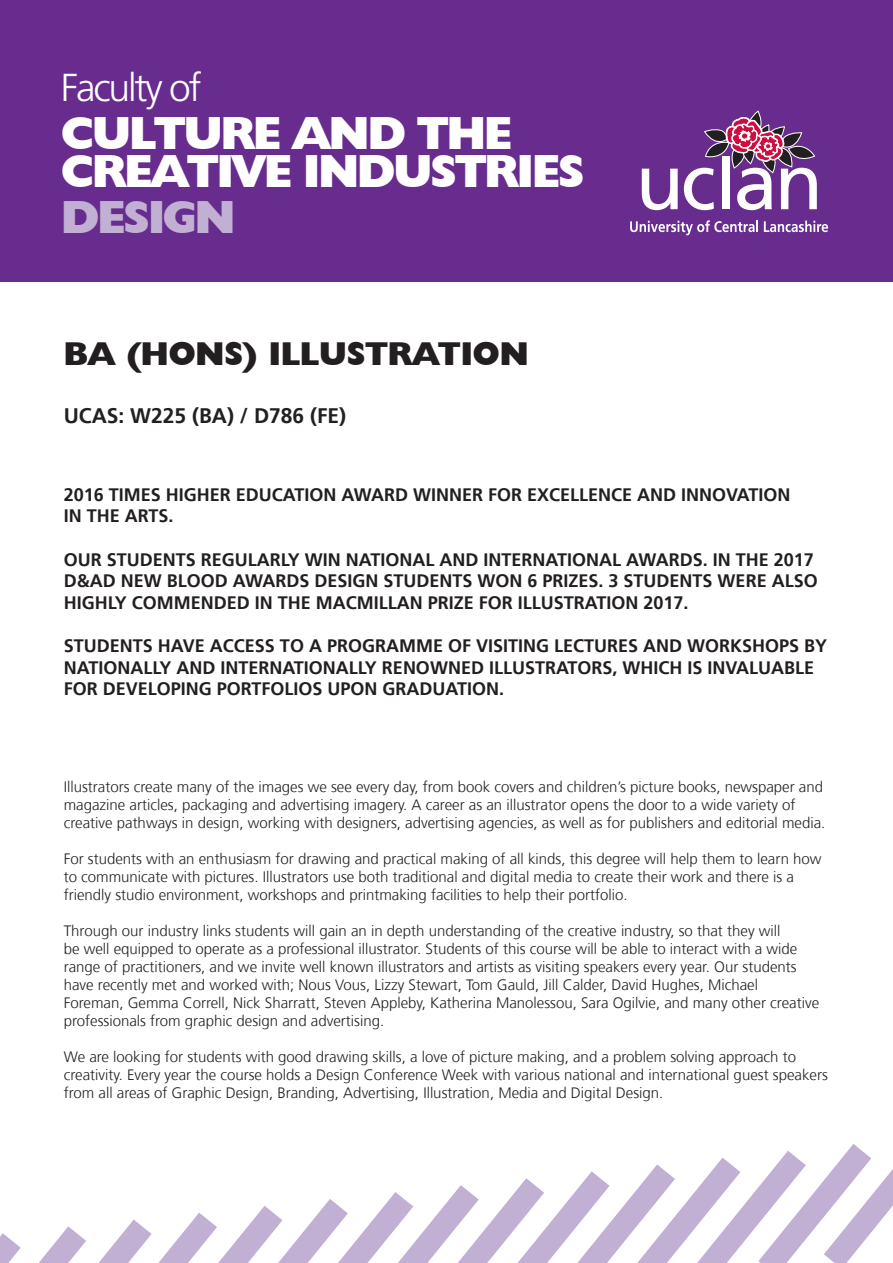
<style>
.page{position:relative;width:893px;height:1263px;background:#fff}
.page>*{position:absolute;margin:0;border:0;box-sizing:border-box;transform-origin:0 0}
.t1{font:800 46.5px/37.7px "Humanist 521 BT";letter-spacing:-.04em;color:#fff}
.t2{font:800 46.5px "Humanist 521 BT";letter-spacing:-.04em;color:#c2b0d4}
.t3{font:300 39px "Frutiger";letter-spacing:-.055em;color:#fff}
.t4{font:800 33px "Humanist 521 BT";color:#231f20}
.t5{font:700 21px "Frutiger";color:#231f20}
.t6{font:700 18px/21.6px "Frutiger";color:#231f20}
.t7{font:300 15px/18px "Frutiger";color:#231f20}
</style>
<div class="page">
<div style="left:0;top:0;width:893px;height:281px;background:#672c8e"></div>
<svg style="left:0;top:1144px;width:893px;height:119px"></svg>
<svg style="left:642px;top:169px;width:36px;height:41px"></svg>
<svg style="left:684px;top:110px;width:133px;height:100px"></svg>
<svg style="left:630px;top:220px;width:128px;height:15px"></svg>
<svg style="left:764px;top:221px;width:64px;height:11px"></svg>
<p class="t3" style="left:61px;top:65px;width:142px">Faculty of</p>
<p class="t1" style="left:61px;top:113px;width:525px">CULTURE AND THE<br>CREATIVE INDUSTRIES</p>
<p class="t2" style="left:61px;top:188px;width:176px">DESIGN</p>
<p class="t4" style="left:64px;top:333px;width:466px">BA (HONS) ILLUSTRATION</p>
<p class="t5" style="left:64px;top:404px;width:284px">UCAS: W225 (BA) / D786 (FE)</p>
<p class="t6" style="left:64px;top:484px;width:728px">2016 TIMES HIGHER EDUCATION AWARD WINNER FOR EXCELLENCE AND INNOVATION</p>
<p class="t6" style="left:64px;top:505px;width:111px">IN THE ARTS.</p>
<p class="t6" style="left:64px;top:549px;width:755px">OUR STUDENTS REGULARLY WIN NATIONAL AND INTERNATIONAL AWARDS. IN THE 2017<br>D&amp;AD NEW BLOOD AWARDS DESIGN STUDENTS WON 6 PRIZES. 3 STUDENTS WERE ALSO<br>HIGHLY COMMENDED IN THE MACMILLAN PRIZE FOR ILLUSTRATION 2017.</p>
<p class="t6" style="left:64px;top:635px;width:765px">STUDENTS HAVE ACCESS TO A PROGRAMME OF VISITING LECTURES AND WORKSHOPS BY<br>NATIONALLY AND INTERNATIONALLY RENOWNED ILLUSTRATORS, WHICH IS INVALUABLE<br>FOR DEVELOPING PORTFOLIOS UPON GRADUATION.</p>
<p class="t7" style="left:64px;top:777px;width:763px">Illustrators create many of the images we see every day, from book covers and children’s picture books, newspaper and magazine articles, packaging and advertising imagery. A career as an illustrator opens the door to a wide variety of creative pathways in design, working with designers, advertising agencies, as well as for publishers and editorial media.</p>
<p class="t7" style="left:64px;top:849px;width:759px">For students with an enthusiasm for drawing and practical making of all kinds, this degree will help them to learn how to communicate with pictures. Illustrators use both traditional and digital media to create their work and there is a friendly studio environment, workshops and printmaking facilities to help their portfolio.</p>
<p class="t7" style="left:64px;top:921px;width:757px">Through our industry links students will gain an in depth understanding of the creative industry, so that they will<br>be well equipped to operate as a professional illustrator. Students of this course will be able to interact with a wide range of practitioners, and we invite well known illustrators and artists as visiting speakers every year. Our students have recently met and worked with; Nous Vous, Lizzy Stewart, Tom Gauld, Jill Calder, David Hughes, Michael Foreman, Gemma Correll, Nick Sharratt, Steven Appleby, Katherina Manolessou, Sara Ogilvie, and many other creative professionals from graphic design and advertising.</p>
<p class="t7" style="left:64px;top:1047px;width:765px">We are looking for students with good drawing skills, a love of picture making, and a problem solving approach to creativity. Every year the course holds a Design Conference Week with various national and international guest speakers from all areas of Graphic Design, Branding, Advertising, Illustration, Media and Digital Design.</p>
</div>
